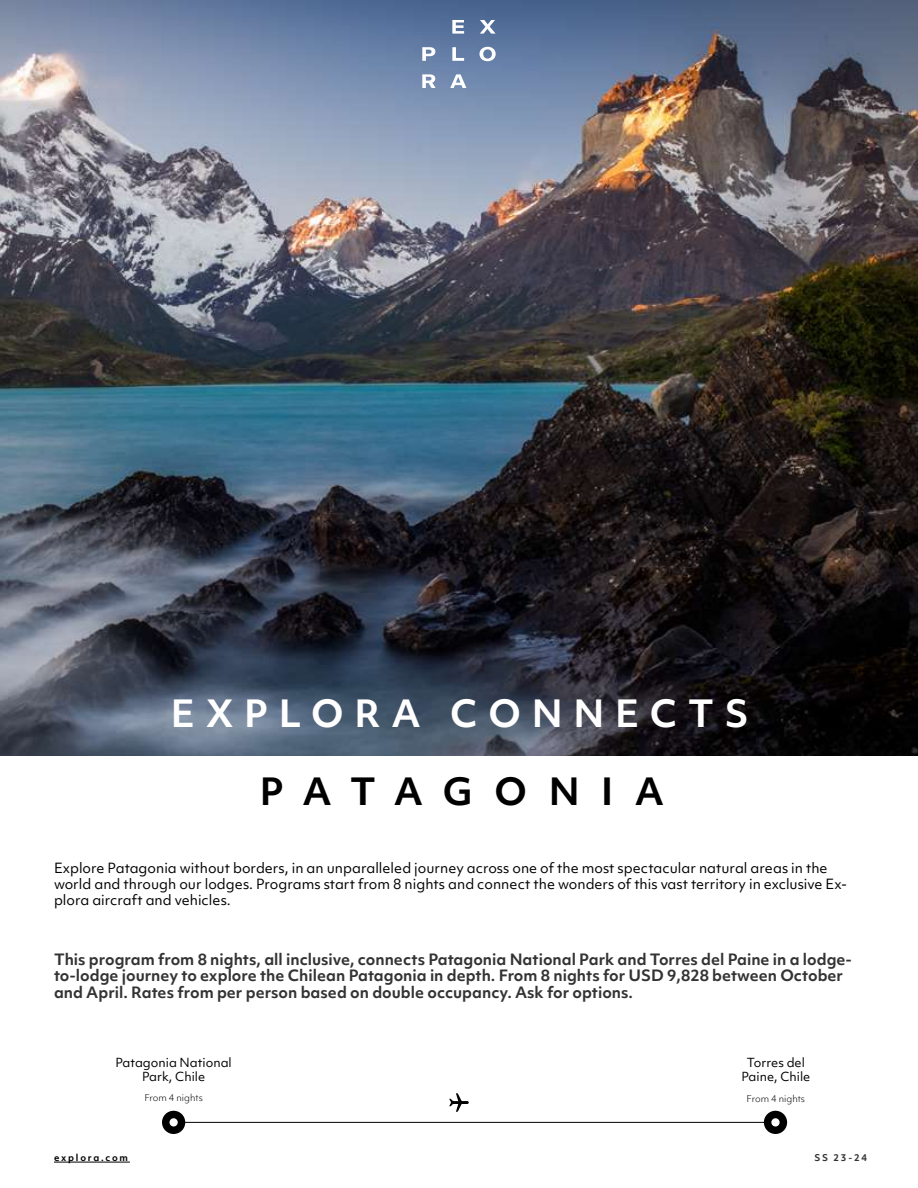
<style>
.page{position:relative;width:918px;height:1188px;background:#fff}
.page>*{position:absolute;margin:0;border:0;box-sizing:border-box;transform-origin:0 0}
.t1{font:700 36px "Objektiv Mk 1";letter-spacing:.3em;color:#fff}
.t2{font:700 36px "Objektiv Mk 1";letter-spacing:.575em;color:#000}
.t3{font:700 15px/16.5px "Objektiv Mk 1";color:#333}
.t4{font:13.5px/16.2px "Objektiv Mk 1";color:#000}
.t5{font:12px/14.4px "Objektiv Mk 1";color:#000;text-align:center}
.t6{font:300 9px "Objektiv Mk 1 Trial";color:#000}
.t7{font:700 9px "Objektiv Mk 1 Trial";letter-spacing:.2em;color:#000}
.t8{font:700 9px "Objektiv Mk 1 Trial";color:#333}
</style>
<div class="page">
<hr style="left:54px;top:1162px;width:76px;height:1px;background:#000">
<img style="left:0;top:0;width:918px;height:756px">
<svg style="left:452px;top:47px;width:12px;height:14px"></svg>
<svg style="left:452px;top:20px;width:12px;height:14px"></svg>
<svg style="left:480px;top:20px;width:16px;height:14px"></svg>
<svg style="left:450px;top:74px;width:16px;height:14px"></svg>
<svg style="left:422px;top:74px;width:14px;height:14px"></svg>
<svg style="left:422px;top:47px;width:13px;height:14px"></svg>
<svg style="left:479px;top:47px;width:17px;height:14px"></svg>
<hr style="left:174px;top:1122px;width:602px;height:1px;background:#000">
<div style="left:162px;top:1111px;width:23px;height:23px;background:#000;border-radius:50%"></div>
<div style="left:170px;top:1118px;width:8px;height:8px;background:#fff;border-radius:50%"></div>
<div style="left:764px;top:1111px;width:23px;height:23px;background:#000;border-radius:50%"></div>
<div style="left:771px;top:1118px;width:9px;height:8px;background:#fff;border-radius:50%"></div>
<svg style="left:449px;top:1093px;width:20px;height:19px"></svg>
<h1 class="t1" style="left:171px;top:688px;width:580px">EXPLORA CONNECTS</h1>
<h1 class="t2" style="left:260px;top:766px;width:406px">PATAGONIA</h1>
<p class="t4" style="left:54px;top:859px;width:795px">Explore Patagonia without borders, in an unparalleled journey across one of the most spectacular natural areas in the world and through our lodges. Programs start from 8 nights and connect the wonders of this vast territory in exclusive Ex&shy;plora aircraft and vehicles.</p>
<p class="t3" style="left:54px;top:951px;width:800px">This program from 8 nights, all inclusive, connects Patagonia National Park and Torres del Paine in a lodge&shy;to-lodge journey to explore the Chilean Patagonia in depth. From 8 nights for USD 9,828 between October and April. Rates from per person based on double occupancy. Ask for options.</p>
<p class="t5" style="left:115px;top:1055px;width:118px">Patagonia National<br>Park, Chile</p>
<p class="t6" style="left:144px;top:1091px;width:60px">From 4 nights</p>
<p class="t6" style="left:747px;top:1092px;width:60px">From 4 nights</p>
<p class="t5" style="left:741px;top:1055px;width:70px">Torres del<br>Paine, Chile</p>
<p class="t7" style="left:54px;top:1151px;width:76px">explora.com</p>
<p class="t8" style="left:814px;top:1151px;width:54px">SS 23-24</p>
</div>
